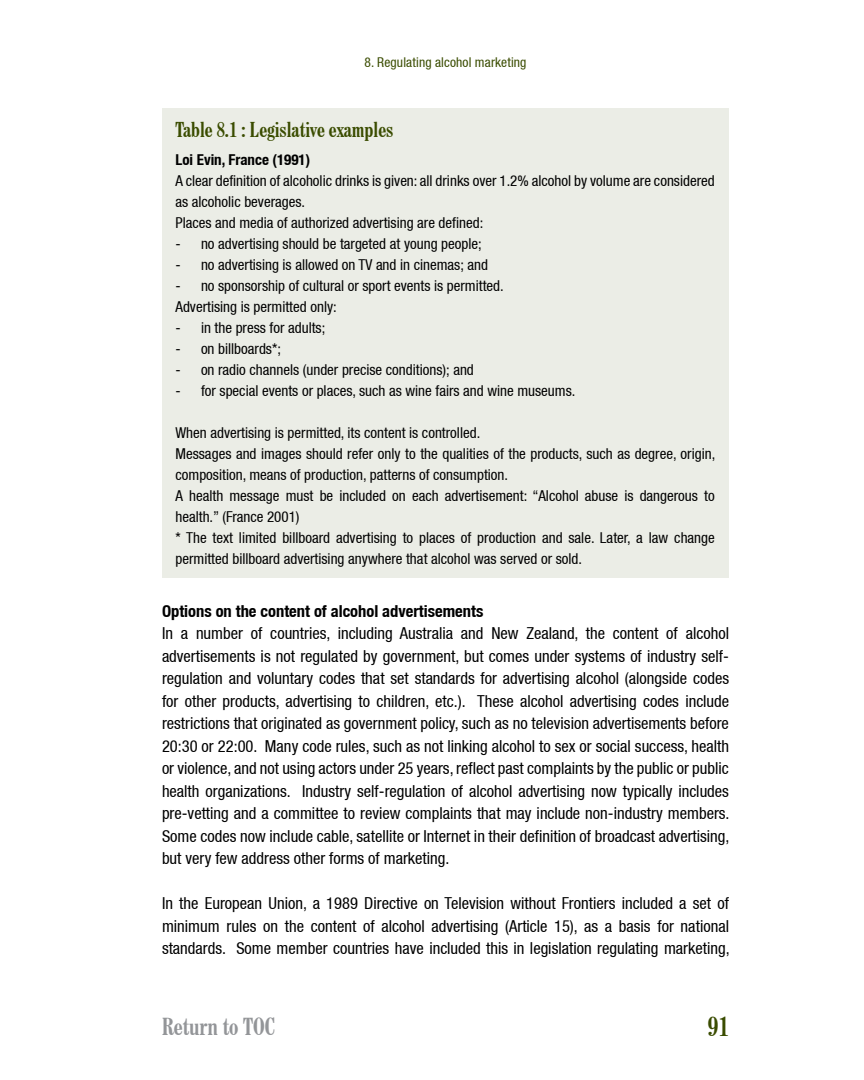
<style>
.page{position:relative;width:864px;height:1080px;background:#fff}
.page>*{position:absolute;margin:0;border:0;box-sizing:border-box;transform-origin:0 0}
.t1{font:700 condensed 27px "Century Schoolbook BT";color:#3a4c00}
.t2{font:700 condensed 24px "Century Schoolbook BT";color:#939598}
.t3{font:700 condensed 21px "Century Schoolbook BT";color:#3a4c00}
.t4{font:condensed 16.5px/22.5px "Helvetica Neue LT";color:#000;text-align:justify}
.t5{font:700 condensed 16.5px "Helvetica Neue LT";color:#000}
.t6{font:condensed 15px/21px "Helvetica Neue LT";color:#000}
.t7{font:700 condensed 15px "Helvetica Neue LT";color:#000}
.t8{font:condensed 13.5px "Helvetica Neue LT";letter-spacing:.01em;color:#3a4c00}
</style>
<div class="page">
<div style="left:162px;top:108px;width:566px;height:470px;background:#ebede6"></div>
<p class="t8" style="left:364px;top:54px;width:164px">8. Regulating alcohol marketing</p>
<p class="t3" style="left:176px;top:117px;width:219px">Table 8.1 : Legislative examples</p>
<p class="t7" style="left:176px;top:151px;width:136px">Loi Evin, France (1991)</p>
<p class="t6" style="left:176px;top:170px;width:541px">A clear definition of alcoholic drinks is given: all drinks over 1.2% alcohol by volume are considered as alcoholic beverages.<br>Places and media of authorized advertising are defined:</p>
<p class="t6" style="left:176px;top:233px;width:308px">- no advertising should be targeted at young people;</p>
<p class="t6" style="left:176px;top:254px;width:314px">- no advertising is allowed on TV and in cinemas; and</p>
<p class="t6" style="left:176px;top:275px;width:330px">- no sponsorship of cultural or sport events is permitted.<br>Advertising is permitted only:</p>
<p class="t6" style="left:176px;top:317px;width:151px">- in the press for adults;</p>
<p class="t6" style="left:176px;top:338px;width:107px">- on billboards*;</p>
<p class="t6" style="left:176px;top:359px;width:300px">- on radio channels (under precise conditions); and</p>
<p class="t6" style="left:176px;top:380px;width:401px">- for special events or places, such as wine fairs and wine museums.</p>
<p class="t6" style="left:176px;top:422px;width:541px">When advertising is permitted, its content is controlled.<br>Messages and images should refer only to the qualities of the products, such as degree, origin, composition, means of production, patterns of consumption.<br>A health message must be included on each advertisement: “Alcohol abuse is dangerous to health.” (France 2001)<br>* The text limited billboard advertising to places of production and sale. Later, a law change permitted billboard advertising anywhere that alcohol was served or sold.</p>
<p class="t5" style="left:162px;top:601px;width:323px">Options on the content of alcohol advertisements</p>
<p class="t4" style="left:162px;top:622px;width:569px">In a number of countries, including Australia and New Zealand, the content of alcohol advertisements is not regulated by government, but comes under systems of industry self&shy;regulation and voluntary codes that set standards for advertising alcohol (alongside codes for other products, advertising to children, etc.). These alcohol advertising codes include restrictions that originated as government policy, such as no television advertisements before 20:30 or 22:00. Many code rules, such as not linking alcohol to sex or social success, health or violence, and not using actors under 25 years, reflect past complaints by the public or public health organizations. Industry self-regulation of alcohol advertising now typically includes pre-vetting and a committee to review complaints that may include non-industry members.<br>Some codes now include cable, satellite or Internet in their definition of broadcast advertising, but very few address other forms of marketing.</p>
<p class="t4" style="left:162px;top:892px;width:569px">In the European Union, a 1989 Directive on Television without Frontiers included a set of minimum rules on the content of alcohol advertising (Article 15), as a basis for national standards. Some member countries have included this in legislation regulating marketing,</p>
<h2 class="t2" style="left:162px;top:1012px;width:114px">Return to TOC</h2>
<h1 class="t1" style="left:708px;top:1010px;width:23px">91</h1>
</div>
